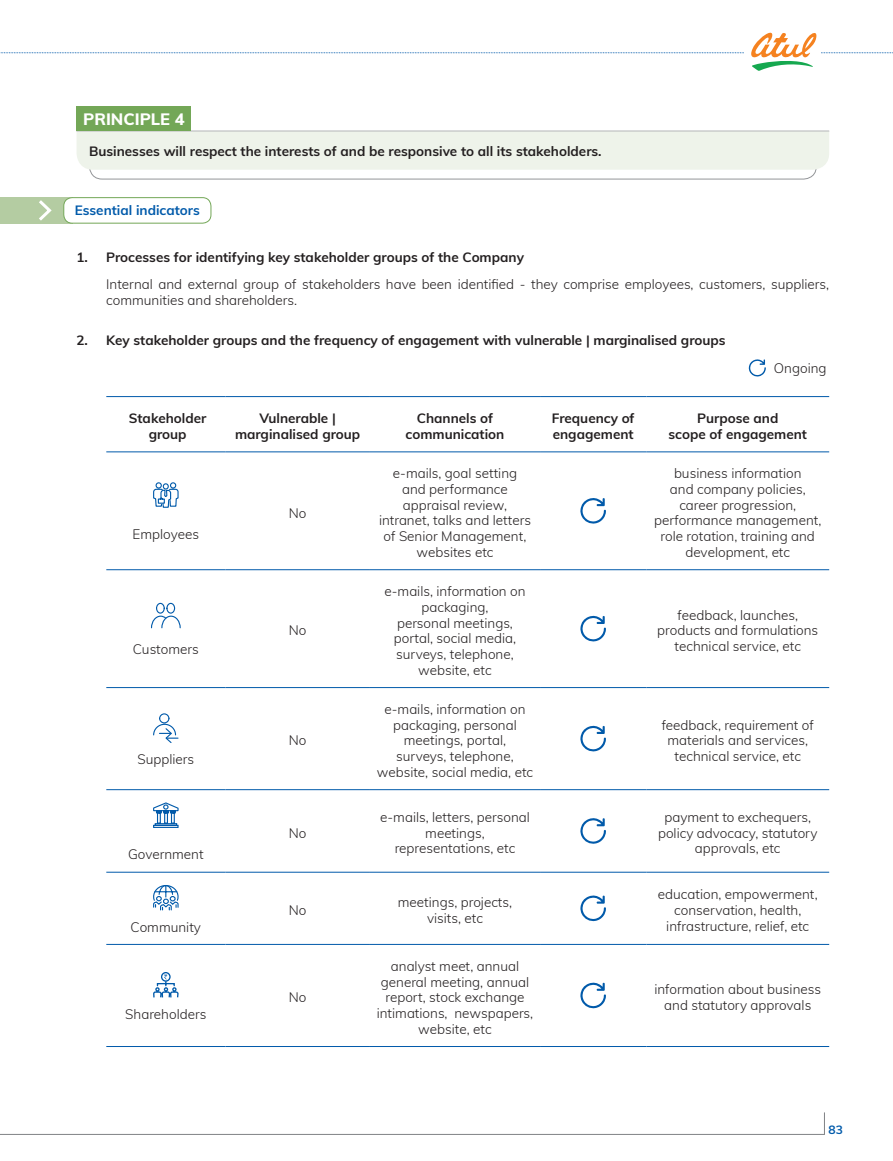
<style>
.page{position:relative;width:893px;height:1161px;background:#fff}
.page>*{position:absolute;margin:0;border:0;box-sizing:border-box;transform-origin:0 0}
.t1{font:800 16.5px "Muli";color:#fff}
.Body_Copy{font:300 13.5px/15.8px "Muli";color:#231f20;text-align:center}
.Body_Copy-2{font:700 13.5px/15.8px "Muli";color:#231f20;text-align:center}
.t2{font:700 13.5px "Muli";color:#015aaa}
.t3{font:700 12px "Muli";color:#015aaa}
</style>
<div class="page">
<hr style="left:77px;top:131px;width:752px;height:1px;background:#939598">
<div style="left:77px;top:106px;width:114px;height:25px;background:#73a757"></div>
<div style="left:89px;top:149px;width:728px;height:30px;border:1px solid #939598;border-radius:13px"></div>
<div style="left:77px;top:132px;width:752px;height:38px;background:#eef3ea"></div>
<div style="left:0;top:197px;width:73px;height:26px;background:#b4cca2"></div>
<div style="left:64px;top:198px;width:147px;height:25px;background:#fff;border-radius:9px"></div>
<div style="left:63px;top:197px;width:148px;height:26px;border:1px solid #73a757;border-radius:9px"></div>
<svg style="left:36px;top:200px;width:18px;height:24px"></svg>
<svg style="left:749px;top:359px;width:17px;height:18px"></svg>
<hr style="left:106px;top:396px;width:119px;height:1px;background:#015aaa">
<hr style="left:225px;top:396px;width:145px;height:1px;background:#015aaa">
<hr style="left:370px;top:396px;width:170px;height:1px;background:#015aaa">
<hr style="left:540px;top:396px;width:106px;height:1px;background:#015aaa">
<hr style="left:646px;top:396px;width:183px;height:1px;background:#015aaa">
<hr style="left:106px;top:451px;width:119px;height:1px;background:#015aaa">
<hr style="left:225px;top:451px;width:145px;height:1px;background:#015aaa">
<hr style="left:370px;top:451px;width:170px;height:1px;background:#015aaa">
<hr style="left:540px;top:451px;width:106px;height:1px;background:#015aaa">
<hr style="left:646px;top:451px;width:183px;height:1px;background:#015aaa">
<hr style="left:106px;top:569px;width:119px;height:1px;background:#015aaa">
<hr style="left:225px;top:569px;width:145px;height:1px;background:#015aaa">
<hr style="left:370px;top:569px;width:170px;height:1px;background:#015aaa">
<hr style="left:540px;top:569px;width:106px;height:1px;background:#015aaa">
<hr style="left:646px;top:569px;width:183px;height:1px;background:#015aaa">
<hr style="left:106px;top:687px;width:119px;height:1px;background:#015aaa">
<hr style="left:225px;top:687px;width:145px;height:1px;background:#015aaa">
<hr style="left:370px;top:687px;width:170px;height:1px;background:#015aaa">
<hr style="left:540px;top:687px;width:106px;height:1px;background:#015aaa">
<hr style="left:646px;top:687px;width:183px;height:1px;background:#015aaa">
<hr style="left:106px;top:789px;width:119px;height:1px;background:#015aaa">
<hr style="left:225px;top:789px;width:145px;height:1px;background:#015aaa">
<hr style="left:370px;top:789px;width:170px;height:1px;background:#015aaa">
<hr style="left:540px;top:789px;width:106px;height:1px;background:#015aaa">
<hr style="left:646px;top:789px;width:183px;height:1px;background:#015aaa">
<hr style="left:106px;top:872px;width:119px;height:1px;background:#015aaa">
<hr style="left:225px;top:872px;width:145px;height:1px;background:#015aaa">
<hr style="left:370px;top:872px;width:170px;height:1px;background:#015aaa">
<hr style="left:540px;top:872px;width:106px;height:1px;background:#015aaa">
<hr style="left:646px;top:872px;width:183px;height:1px;background:#015aaa">
<hr style="left:106px;top:944px;width:119px;height:1px;background:#015aaa">
<hr style="left:225px;top:944px;width:145px;height:1px;background:#015aaa">
<hr style="left:370px;top:944px;width:170px;height:1px;background:#015aaa">
<hr style="left:540px;top:944px;width:106px;height:1px;background:#015aaa">
<hr style="left:646px;top:944px;width:183px;height:1px;background:#015aaa">
<hr style="left:106px;top:1046px;width:119px;height:1px;background:#015aaa">
<hr style="left:225px;top:1046px;width:145px;height:1px;background:#015aaa">
<hr style="left:370px;top:1046px;width:170px;height:1px;background:#015aaa">
<hr style="left:540px;top:1046px;width:106px;height:1px;background:#015aaa">
<hr style="left:646px;top:1046px;width:183px;height:1px;background:#015aaa">
<svg style="left:153px;top:482px;width:26px;height:26px"></svg>
<svg style="left:580px;top:498px;width:26px;height:26px"></svg>
<svg style="left:151px;top:602px;width:30px;height:27px"></svg>
<svg style="left:580px;top:615px;width:26px;height:27px"></svg>
<svg style="left:153px;top:713px;width:26px;height:30px"></svg>
<svg style="left:580px;top:725px;width:26px;height:27px"></svg>
<svg style="left:153px;top:802px;width:26px;height:26px"></svg>
<svg style="left:580px;top:818px;width:26px;height:26px"></svg>
<svg style="left:153px;top:885px;width:26px;height:26px"></svg>
<svg style="left:580px;top:895px;width:26px;height:27px"></svg>
<div style="left:161px;top:972px;width:10px;height:10px;border:1px solid #015aaa;border-radius:50%"></div>
<svg style="left:153px;top:974px;width:26px;height:24px"></svg>
<svg style="left:580px;top:982px;width:26px;height:27px"></svg>
<svg style="left:0;top:32px;width:893px;height:39px"></svg>
<hr style="left:0;top:1134px;width:824px;height:1px;background:#808285">
<svg style="left:824px;top:1113px;width:1px;height:21px"></svg>
<h2 class="t1" style="left:83px;top:106px;width:103px">PRINCIPLE 4</h2>
<p class="Body_Copy-2" style="left:89px;top:142px;width:514px">Businesses will respect the interests of and be responsive to all its stakeholders.</p>
<h2 class="t2" style="left:75px;top:200px;width:127px">Essential indicators</h2>
<p class="Body_Copy-2" style="left:77px;top:249px;width:449px">1. Processes for identifying key stakeholder groups of the Company</p>
<p class="Body_Copy" style="left:106px;top:275px;width:724px;line-height:16.5px;text-align:left">Internal and external group of stakeholders have been identified - they comprise employees, customers, suppliers, communities and shareholders.</p>
<p class="Body_Copy-2" style="left:77px;top:332px;width:651px">2. Key stakeholder groups and the frequency of engagement with vulnerable | marginalised groups</p>
<p class="Body_Copy" style="left:774px;top:359px;width:54px">Ongoing</p>
<h3 class="Body_Copy-2" style="left:129px;top:409px;width:79px">Stakeholder</h3>
<h3 class="Body_Copy-2" style="left:149px;top:426px;width:39px">group</h3>
<p class="Body_Copy" style="left:133px;top:526px;width:68px">Employees</p>
<p class="Body_Copy" style="left:133px;top:641px;width:67px">Customers</p>
<p class="Body_Copy" style="left:137px;top:750px;width:58px">Suppliers</p>
<p class="Body_Copy" style="left:128px;top:846px;width:77px">Government</p>
<p class="Body_Copy" style="left:131px;top:918px;width:72px">Community</p>
<p class="Body_Copy" style="left:125px;top:1005px;width:83px">Shareholders</p>
<h3 class="Body_Copy-2" style="left:235px;top:410px;width:127px">Vulnerable | marginalised group</h3>
<h3 class="Body_Copy-2" style="left:406px;top:410px;width:100px">Channels of communication</h3>
<h3 class="Body_Copy-2" style="left:552px;top:410px;width:84px;text-align:left">Frequency of engagement</h3>
<h3 class="Body_Copy-2" style="left:668px;top:410px;width:140px">Purpose and<br>scope of engagement</h3>
<p class="Body_Copy" style="left:289px;top:504px;width:19px">No</p>
<p class="Body_Copy" style="left:289px;top:622px;width:19px">No</p>
<p class="Body_Copy" style="left:289px;top:732px;width:19px">No</p>
<p class="Body_Copy" style="left:289px;top:824px;width:19px">No</p>
<p class="Body_Copy" style="left:379px;top:465px;width:153px">e-mails, goal setting<br>and performance appraisal review, intranet, talks and letters of Senior Management, websites etc</p>
<p class="Body_Copy" style="left:654px;top:465px;width:169px">business information<br>and company policies, career progression, performance management, role rotation, training and development, etc</p>
<p class="Body_Copy" style="left:384px;top:583px;width:143px">e-mails, information on packaging,</p>
<p class="Body_Copy" style="left:394px;top:614px;width:124px">personal meetings, portal, social media, surveys, telephone, website, etc</p>
<p class="Body_Copy" style="left:657px;top:606px;width:163px">feedback, launches, products and formulations technical service, etc</p>
<p class="Body_Copy" style="left:377px;top:700px;width:158px">e-mails, information on packaging, personal meetings, portal,<br>surveys, telephone, website, social media, etc</p>
<p class="Body_Copy" style="left:380px;top:808px;width:151px">e-mails, letters, personal</p>
<p class="Body_Copy" style="left:395px;top:824px;width:122px">meetings, representations, etc</p>
<p class="Body_Copy" style="left:662px;top:716px;width:154px">feedback, requirement of materials and services, technical service, etc</p>
<p class="Body_Copy" style="left:658px;top:808px;width:161px">payment to exchequers, policy advocacy, statutory approvals, etc</p>
<p class="Body_Copy" style="left:289px;top:902px;width:19px">No</p>
<p class="Body_Copy" style="left:398px;top:894px;width:116px">meetings, projects, visits, etc</p>
<p class="Body_Copy" style="left:658px;top:886px;width:161px">education, empowerment, conservation, health, infrastructure, relief, etc</p>
<p class="Body_Copy" style="left:289px;top:989px;width:19px">No</p>
<p class="Body_Copy" style="left:377px;top:957px;width:158px">analyst meet, annual general meeting, annual report, stock exchange intimations, newspapers, website, etc</p>
<p class="Body_Copy" style="left:654px;top:981px;width:168px">information about business and statutory approvals</p>
<p class="t3" style="left:828px;top:1121px;width:16px">83</p>
</div>
